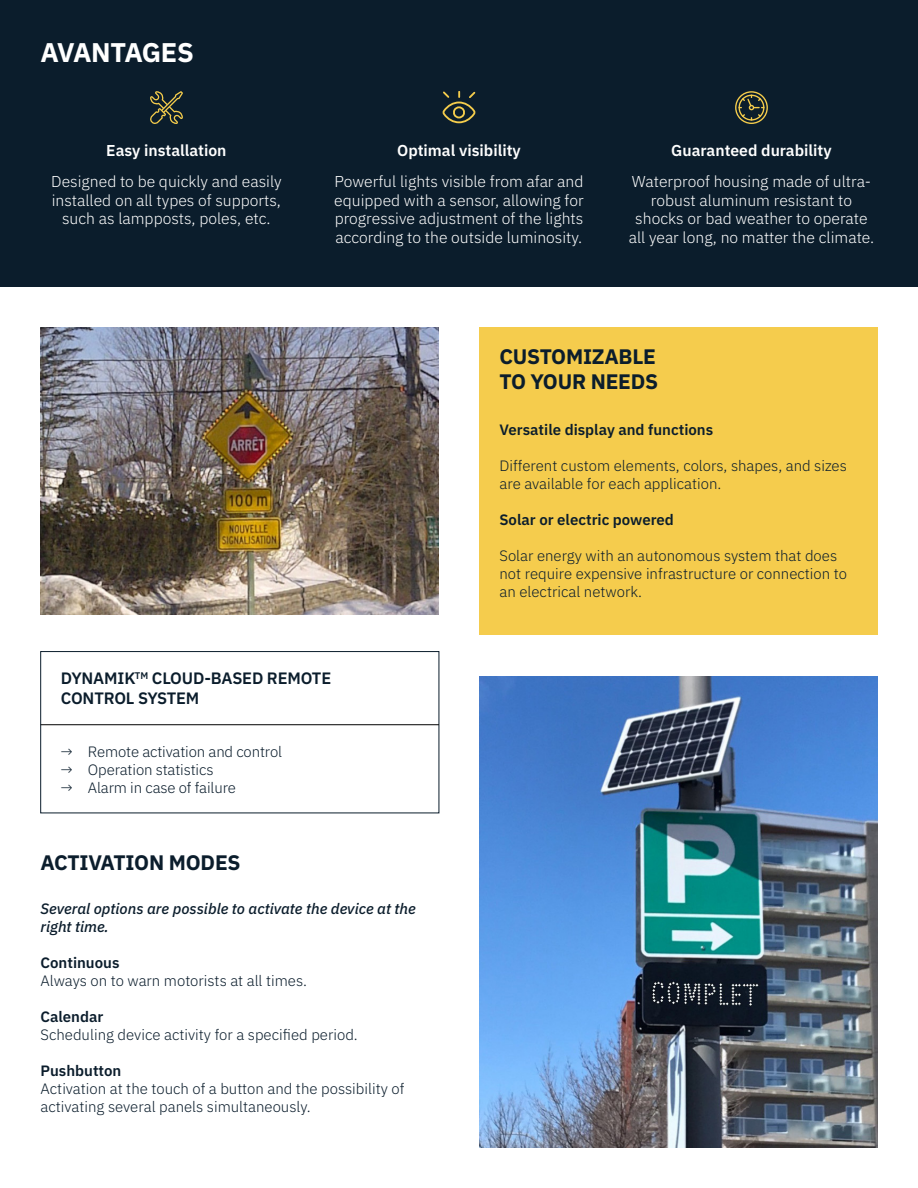
<style>
.page{position:relative;width:918px;height:1188px;background:#fff}
.page>*{position:absolute;margin:0;border:0;box-sizing:border-box;transform-origin:0 0}
.t1{font:700 27px "IBM Plex Sans";letter-spacing:-.025em;color:#fff}
.t2{font:700 21px "IBM Plex Sans";letter-spacing:-.01em;color:#0b1d2c}
.t3{font:600 16.5px "IBM Plex Sans";letter-spacing:-.01em;color:#0b1d2c}
.t4{font:300 15.75px/18.9px "IBM Plex Sans";color:#fff;text-align:center}
.t5{font:600 15.75px "IBM Plex Sans";color:#fff}
.t6{font:300 15px/18px "IBM Plex Sans";color:#0b1d2c}
.t7{font:600 15px "IBM Plex Sans";color:#0b1d2c}
.t8{font:italic 500 15px/18px "IBM Plex Sans";color:#0b1d2c}
</style>
<div class="page">
<div style="left:479px;top:327px;width:399px;height:308px;background:#f5cc4d"></div>
<div style="left:40px;top:651px;width:399px;height:162px;border:1px solid #0a1c2b"></div>
<hr style="left:41px;top:724px;width:398px;height:1px;background:#000">
<div style="left:0;top:0;width:918px;height:287px;background:#0b1d2c"></div>
<svg style="left:442px;top:91px;width:34px;height:33px"></svg>
<svg style="left:150px;top:91px;width:33px;height:33px"></svg>
<svg style="left:735px;top:91px;width:33px;height:33px"></svg>
<img style="left:40px;top:327px;width:399px;height:287px">
<img style="left:479px;top:676px;width:399px;height:472px">
<p class="t1" style="left:40px;top:31px;width:155px">AVANTAGES</p>
<p class="t5" style="left:106px;top:138px;width:122px">Easy installation</p>
<p class="t4" style="left:51px;top:170px;width:232px">Designed to be quickly and easily installed on all types of supports, such as lampposts, poles, etc.</p>
<p class="t5" style="left:397px;top:138px;width:125px">Optimal visibility</p>
<p class="t4" style="left:334px;top:170px;width:251px;text-align:justify">Powerful lights visible from afar and equipped with a sensor, allowing for progressive adjustment of the lights according to the outside luminosity.</p>
<p class="t5" style="left:671px;top:138px;width:162px">Guaranteed durability</p>
<p class="t4" style="left:629px;top:170px;width:247px">Waterproof housing made of ultra&shy;robust aluminum resistant to shocks or bad weather to operate all year long, no matter the climate.</p>
<p class="t2" style="left:500px;top:340px;width:158px">CUSTOMIZABLE</p>
<p class="t2" style="left:500px;top:365px;width:160px">TO YOUR NEEDS</p>
<p class="t7" style="left:500px;top:418px;width:215px">Versatile display and functions</p>
<p class="t6" style="left:500px;top:455px;width:349px">Different custom elements, colors, shapes, and sizes are available for each application.</p>
<p class="t7" style="left:500px;top:508px;width:176px">Solar or electric powered</p>
<p class="t6" style="left:500px;top:545px;width:349px">Solar energy with an autonomous system that does not require expensive infrastructure or connection to an electrical network.</p>
<p class="t3" style="left:61px;top:666px;width:272px">DYNAMIK<sup>TM</sup> CLOUD-BASED REMOTE</p>
<p class="t3" style="left:61px;top:685px;width:140px">CONTROL SYSTEM</p>
<p class="t6" style="left:61px;top:741px;width:223px">→ Remote activation and control</p>
<p class="t6" style="left:61px;top:759px;width:154px">→ Operation statistics</p>
<p class="t6" style="left:61px;top:777px;width:177px">→ Alarm in case of failure</p>
<p class="t2" style="left:40px;top:846px;width:202px">ACTIVATION MODES</p>
<p class="t8" style="left:40px;top:898px;width:377px">Several options are possible to activate the device at the right time.</p>
<p class="t7" style="left:40px;top:950px;width:81px">Continuous</p>
<p class="t6" style="left:40px;top:970px;width:268px">Always on to warn motorists at all times.</p>
<p class="t7" style="left:40px;top:1004px;width:64px">Calendar</p>
<p class="t6" style="left:40px;top:1024px;width:319px">Scheduling device activity for a specified period.</p>
<p class="t7" style="left:40px;top:1058px;width:82px">Pushbutton</p>
<p class="t6" style="left:40px;top:1078px;width:365px">Activation at the touch of a button and the possibility of activating several panels simultaneously.</p>
</div>
